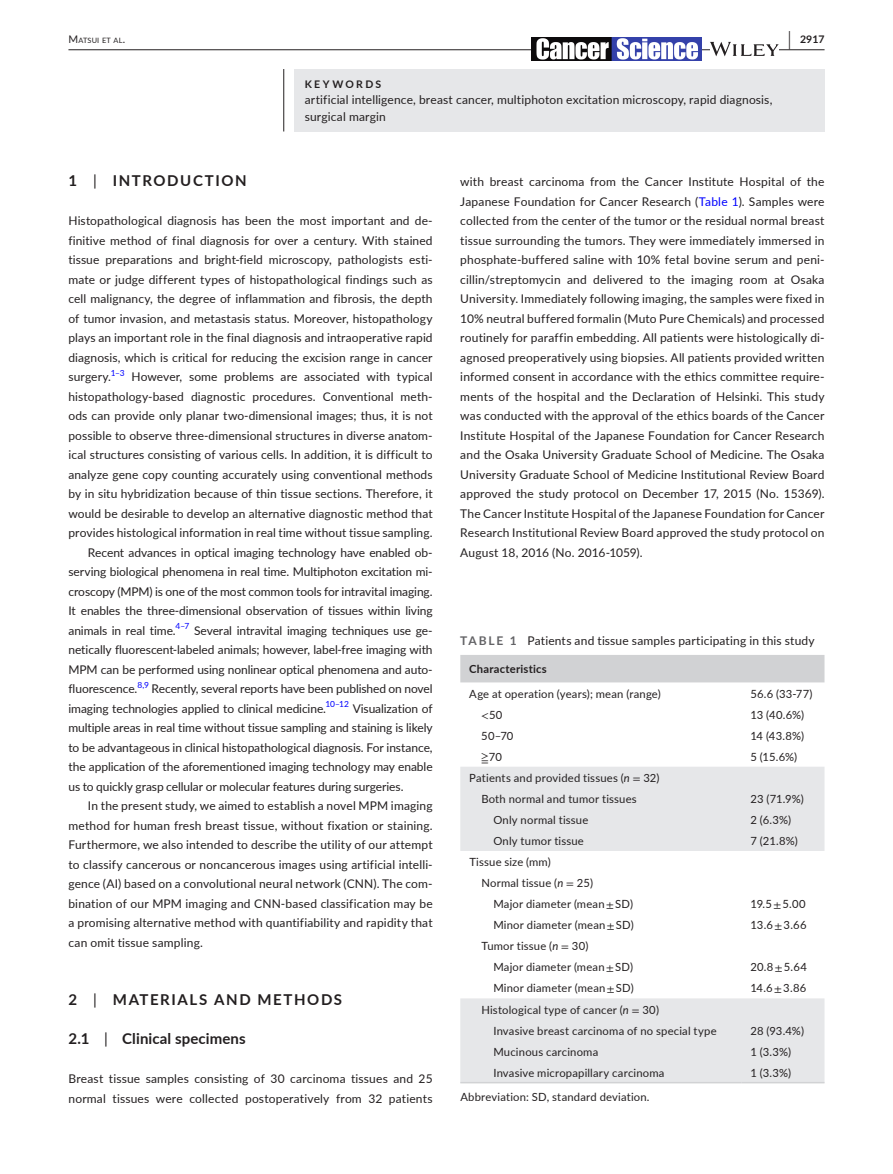
<style>
.page{position:relative;width:893px;height:1174px;background:#fff}
.page>*{position:absolute;margin:0;border:0;box-sizing:border-box;transform-origin:0 0}
.t1{font:700 15px "Lato";letter-spacing:.1em;color:#231f20}
.t2{font:700 15px "Lato";letter-spacing:.005em;color:#231f20}
.t3{font:12px/19.5px "Lato";letter-spacing:.005em;color:#231f20}
.t4{font:11.25px/21px "Lato";letter-spacing:.015em;color:#231f20}
.t5{font:700 11.25px "Lato";letter-spacing:.02em;color:#231f20}
.t6{font:700 10.5px "Lato";letter-spacing:.215em;color:#231f20}
.t7{font:8.4px "Lato";color:#00f}
.t8{font:7.35px "Lato";letter-spacing:.025em;color:#231f20}
.s1{font-size:10.5px}
.s2{font-size:19.5px}
.s3{font-weight:400}
.s4{color:#00f}
.s5{font-weight:700;color:#636366}
.s6{font-family:"STIX"}
.s7{font-style:italic}
</style>
<div class="page">
<hr style="left:68px;top:49px;width:756px;height:1px;background:#231f20">
<img style="left:531px;top:37px;width:170px;height:24px">
<svg style="left:710px;top:42px;width:69px;height:14px"></svg>
<div style="left:294px;top:69px;width:530px;height:62px;background:#e6e7e9"></div>
<hr style="left:283px;top:69px;width:1px;height:62px;background:#231f20">
<div style="left:460px;top:655px;width:364px;height:27px;background:#d1d2d4"></div>
<svg style="left:460px;top:767px;width:364px;height:315px;fill:#edeeef"></svg>
<hr style="left:460px;top:1082px;width:281px;height:1px;background:#d1d2d4">
<hr style="left:741px;top:1082px;width:83px;height:1px;background:#d1d2d4">
<p class="t8" style="left:68px;top:35px;width:58px"><span class="s1">M</span>ATSUI ET AL<span class="s1">.</span></p>
<p class="t6" style="left:789px;top:31px;width:37px"><span class="s2">|</span> 2917</p>
<p class="t6" style="left:305px;top:76px;width:78px">KEYWORDS</p>
<p class="t3" style="left:305px;top:91px;width:469px;line-height:16.5px">artificial intelligence, breast cancer, multiphoton excitation microscopy, rapid diagnosis, surgical margin</p>
<p class="t1" style="left:68px;top:170px;width:180px">1 <span class="s3">|</span> INTRODUCTION</p>
<p class="t3" style="left:68px;top:210px;width:366px">Histopathological diagnosis has been the most important and de-</p>
<p class="t3" style="left:68px;top:230px;width:366px">finitive method of final diagnosis for over a century. With stained</p>
<p class="t3" style="left:68px;top:249px;width:366px">tissue preparations and bright-field microscopy, pathologists esti-</p>
<p class="t3" style="left:68px;top:269px;width:366px">mate or judge different types of histopathological findings such as</p>
<p class="t3" style="left:68px;top:288px;width:366px">cell malignancy, the degree of inflammation and fibrosis, the depth</p>
<p class="t3" style="left:68px;top:308px;width:366px">of tumor invasion, and metastasis status. Moreover, histopathology</p>
<p class="t3" style="left:68px;top:327px;width:366px">plays an important role in the final diagnosis and intraoperative rapid</p>
<p class="t3" style="left:68px;top:347px;width:366px">diagnosis, which is critical for reducing the excision range in cancer</p>
<p class="t3" style="left:68px;top:366px;width:366px">surgery.<sup>1–3</sup> However, some problems are associated with typical</p>
<p class="t3" style="left:68px;top:386px;width:366px">histopathology-based diagnostic procedures. Conventional meth-</p>
<p class="t3" style="left:68px;top:405px;width:366px">ods can provide only planar two-dimensional images; thus, it is not</p>
<p class="t3" style="left:68px;top:425px;width:366px">possible to observe three-dimensional structures in diverse anatom-</p>
<p class="t3" style="left:68px;top:444px;width:366px">ical structures consisting of various cells. In addition, it is difficult to</p>
<p class="t3" style="left:68px;top:464px;width:366px">analyze gene copy counting accurately using conventional methods</p>
<p class="t3" style="left:68px;top:483px;width:366px">by in situ hybridization because of thin tissue sections. Therefore, it</p>
<p class="t3" style="left:68px;top:503px;width:366px">would be desirable to develop an alternative diagnostic method that</p>
<p class="t3" style="left:68px;top:522px;width:366px">provides histological information in real time without tissue sampling.</p>
<p class="t3" style="left:88px;top:542px;width:346px">Recent advances in optical imaging technology have enabled ob-</p>
<p class="t3" style="left:68px;top:561px;width:366px">serving biological phenomena in real time. Multiphoton excitation mi-</p>
<p class="t3" style="left:68px;top:581px;width:366px">croscopy (MPM) is one of the most common tools for intravital imaging.</p>
<p class="t3" style="left:68px;top:600px;width:366px">It enables the three-dimensional observation of tissues within living</p>
<p class="t3" style="left:68px;top:620px;width:366px">animals in real time.<sup>4–7</sup> Several intravital imaging techniques use ge-</p>
<p class="t3" style="left:68px;top:639px;width:366px">netically fluorescent-labeled animals; however, label-free imaging with</p>
<p class="t3" style="left:68px;top:659px;width:366px">MPM can be performed using nonlinear optical phenomena and auto-</p>
<p class="t3" style="left:68px;top:678px;width:71px">fluorescence.</p>
<p class="t7" style="left:138px;top:679px;width:13px">8,9</p>
<p class="t3" style="left:68px;top:678px;width:366px;text-indent:83px">Recently, several reports have been published on novel imaging technologies applied to clinical medicine.</p>
<p class="t7" style="left:326px;top:698px;width:25px">10–12</p>
<p class="t3" style="left:68px;top:698px;width:366px;text-align:justify;text-indent:284px">Visualization of multiple areas in real time without tissue sampling and staining is likely to be advantageous in clinical histopathological diagnosis. For instance, the application of the aforementioned imaging technology may enable us to quickly grasp cellular or molecular features during surgeries.</p>
<p class="t3" style="left:68px;top:795px;width:366px;text-align:justify;text-indent:20px">In the present study, we aimed to establish a novel MPM imaging method for human fresh breast tissue, without fixation or staining.<br>Furthermore, we also intended to describe the utility of our attempt to classify cancerous or noncancerous images using artificial intelli&shy;gence (AI) based on a convolutional neural network (CNN). The com&shy;bination of our MPM imaging and CNN-based classification may be a promising alternative method with quantifiability and rapidity that can omit tissue sampling.</p>
<p class="t1" style="left:68px;top:989px;width:275px">2 <span class="s3">|</span> MATERIALS AND METHODS</p>
<p class="t2" style="left:68px;top:1028px;width:179px">2.1 <span class="s3">|</span> Clinical specimens</p>
<p class="t3" style="left:68px;top:1068px;width:366px">Breast tissue samples consisting of 30 carcinoma tissues and 25 normal tissues were collected postoperatively from 32 patients</p>
<p class="t3" style="left:460px;top:171px;width:366px;text-align:justify">with breast carcinoma from the Cancer Institute Hospital of the Japanese Foundation for Cancer Research (<span class="s4">Table 1</span>). Samples were collected from the center of the tumor or the residual normal breast tissue surrounding the tumors. They were immediately immersed in phosphate-buffered saline with 10% fetal bovine serum and peni&shy;cillin/streptomycin and delivered to the imaging room at Osaka University. Immediately following imaging, the samples were fixed in 10% neutral buffered formalin (Muto Pure Chemicals) and processed routinely for paraffin embedding. All patients were histologically di&shy;agnosed preoperatively using biopsies. All patients provided written informed consent in accordance with the ethics committee require&shy;ments of the hospital and the Declaration of Helsinki. This study was conducted with the approval of the ethics boards of the Cancer Institute Hospital of the Japanese Foundation for Cancer Research and the Osaka University Graduate School of Medicine. The Osaka University Graduate School of Medicine Institutional Review Board approved the study protocol on December 17, 2015 (No. 15369).<br>The Cancer Institute Hospital of the Japanese Foundation for Cancer Research Institutional Review Board approved the study protocol on August 18, 2016 (No. 2016-1059).</p>
<p class="t3" style="left:460px;top:630px;width:356px"><span class="s5">TABLE 1</span> Patients and tissue samples participating in this study</p>
<p class="t5" style="left:469px;top:661px;width:79px">Characteristics</p>
<p class="t4" style="left:469px;top:682px;width:193px">Age at operation (years); mean (range)</p>
<p class="t4" style="left:750px;top:682px;width:64px">56.6 (33-77)</p>
<p class="t4" style="left:481px;top:703px;width:23px"><span class="s6">&lt;</span>50</p>
<p class="t4" style="left:750px;top:703px;width:55px">13 (40.6%)</p>
<p class="t4" style="left:481px;top:724px;width:34px">50–70</p>
<p class="t4" style="left:750px;top:724px;width:55px">14 (43.8%)</p>
<p class="t4" style="left:481px;top:745px;width:22px"><span class="s6">≧</span>70</p>
<p class="t4" style="left:750px;top:745px;width:48px">5 (15.6%)</p>
<p class="t4" style="left:481px;top:766px;width:180px;text-indent:-12px">Patients and provided tissues (<span class="s7">n</span> <span class="s6">=</span> 32)<br>Both normal and tumor tissues</p>
<p class="t4" style="left:750px;top:787px;width:55px">23 (71.9%)</p>
<p class="t4" style="left:493px;top:809px;width:97px">Only normal tissue</p>
<p class="t4" style="left:750px;top:809px;width:42px">2 (6.3%)</p>
<p class="t4" style="left:493px;top:830px;width:92px">Only tumor tissue</p>
<p class="t4" style="left:750px;top:830px;width:49px">7 (21.8%)</p>
<p class="t4" style="left:469px;top:851px;width:83px">Tissue size (mm)</p>
<p class="t4" style="left:481px;top:872px;width:113px">Normal tissue (<span class="s7">n</span> <span class="s6">=</span> 25)</p>
<p class="t4" style="left:493px;top:893px;width:141px">Major diameter (mean <span class="s6">±</span> SD)</p>
<p class="t4" style="left:750px;top:893px;width:57px">19.5 <span class="s6">±</span> 5.00</p>
<p class="t4" style="left:493px;top:914px;width:142px">Minor diameter (mean <span class="s6">±</span> SD)</p>
<p class="t4" style="left:750px;top:914px;width:58px">13.6 <span class="s6">±</span> 3.66</p>
<p class="t4" style="left:493px;top:935px;width:141px;text-indent:-12px">Tumor tissue (<span class="s7">n</span> <span class="s6">=</span> 30)<br>Major diameter (mean <span class="s6">±</span> SD)</p>
<p class="t4" style="left:750px;top:956px;width:58px">20.8 <span class="s6">±</span> 5.64</p>
<p class="t4" style="left:493px;top:977px;width:142px">Minor diameter (mean <span class="s6">±</span> SD)</p>
<p class="t4" style="left:750px;top:977px;width:57px">14.6 <span class="s6">±</span> 3.86</p>
<p class="t4" style="left:493px;top:998px;width:225px;text-indent:-12px">Histological type of cancer (<span class="s7">n</span> <span class="s6">=</span> 30)<br>Invasive breast carcinoma of no special type</p>
<p class="t4" style="left:750px;top:1019px;width:55px">28 (93.4%)</p>
<p class="t4" style="left:493px;top:1040px;width:106px">Mucinous carcinoma</p>
<p class="t4" style="left:750px;top:1040px;width:42px">1 (3.3%)</p>
<p class="t4" style="left:493px;top:1061px;width:173px">Invasive micropapillary carcinoma</p>
<p class="t4" style="left:750px;top:1061px;width:42px">1 (3.3%)</p>
<p class="t4" style="left:460px;top:1086px;width:191px">Abbreviation: SD, standard deviation.</p>
</div>
